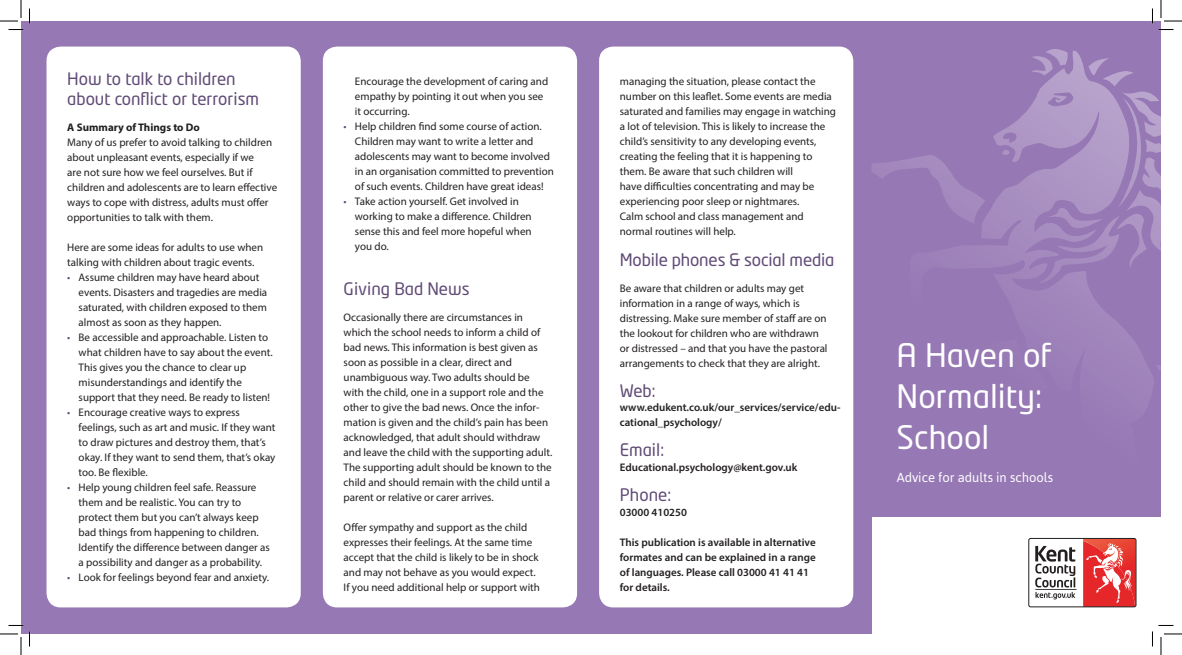
<style>
.page{position:relative;width:1182px;height:655px;background:#fff}
.page>*{position:absolute;margin:0;border:0;box-sizing:border-box;transform-origin:0 0}
.t1{font:32px/41px "Neo Tech Std";color:#fff}
.t2{font:17px "Neo Tech Std";color:#604b76}
.t3{font:17px "Neo Sans Std";color:#604b76}
.t4{font:13px "Asap";color:#fff}
.t5{font:11px/15px "Myriad Pro";color:#231f20}
.t6{font:600 11px/15px "Myriad Pro";color:#231f20}
.t7{font:700 11px "Myriad Pro";color:#231f20}
.s1{color:#604b76}
.s2{font-family:"Neo Sans Std"}
</style>
<div class="page">
<div style="left:21px;top:21px;width:850px;height:612px;background:#9678b4"></div>
<div style="left:47px;top:47px;width:254px;height:560px;background:#fff;border-radius:14px"></div>
<div style="left:323px;top:47px;width:254px;height:560px;background:#fff;border-radius:14px"></div>
<div style="left:599px;top:47px;width:254px;height:560px;background:#fff;border-radius:14px"></div>
<div style="left:867px;top:21px;width:293px;height:495px;background:#9678b4"></div>
<svg style="left:872px;top:49px;width:289px;height:440px"></svg>
<svg style="left:906px;top:49px;width:251px;height:440px"></svg>
<svg style="left:1083px;top:540px;width:51px;height:64px"></svg>
<svg style="left:1035px;top:545px;width:40px;height:54px"></svg>
<hr style="left:1035px;top:588px;width:41px;height:1px;background:#231f20">
<div style="left:1028px;top:538px;width:108px;height:68px;border:1px solid #231f20;border-radius:2px"></div>
<svg style="left:0;top:0;width:30px;height:30px"></svg>
<svg style="left:0;top:624px;width:30px;height:30px"></svg>
<svg style="left:1151px;top:0;width:31px;height:30px"></svg>
<svg style="left:1152px;top:625px;width:30px;height:29px"></svg>
<p class="t2" style="left:67px;top:68px;width:170px">How to talk to children</p>
<p class="t2" style="left:67px;top:88px;width:193px">about conflict or terrorism</p>
<p class="t7" style="left:67px;top:120px;width:134px">A Summary of Things to Do</p>
<p class="t5" style="left:67px;top:134px;width:206px">Many of us prefer to avoid talking to children</p>
<p class="t5" style="left:67px;top:149px;width:188px">about unpleasant events, especially if we</p>
<p class="t5" style="left:67px;top:164px;width:187px">are not sure how we feel ourselves. But if</p>
<p class="t5" style="left:67px;top:179px;width:211px">children and adolescents are to learn effective</p>
<p class="t5" style="left:67px;top:194px;width:203px">ways to cope with distress, adults must offer</p>
<p class="t5" style="left:67px;top:209px;width:147px">opportunities to talk with them.</p>
<p class="t5" style="left:67px;top:239px;width:197px">Here are some ideas for adults to use when</p>
<p class="t5" style="left:67px;top:254px;width:189px">talking with children about tragic events.</p>
<p class="t5" style="left:67px;top:269px;width:194px"><span class="s1">•</span> Assume children may have heard about</p>
<p class="t5" style="left:79px;top:284px;width:190px">events. Disasters and tragedies are media</p>
<p class="t5" style="left:79px;top:299px;width:190px">saturated, with children exposed to them</p>
<p class="t5" style="left:79px;top:314px;width:144px">almost as soon as they happen.</p>
<p class="t5" style="left:67px;top:329px;width:202px"><span class="s1">•</span> Be accessible and approachable. Listen to</p>
<p class="t5" style="left:79px;top:344px;width:196px">what children have to say about the event.</p>
<p class="t5" style="left:79px;top:359px;width:169px">This gives you the chance to clear up</p>
<p class="t5" style="left:79px;top:374px;width:165px">misunderstandings and identify the</p>
<p class="t5" style="left:79px;top:389px;width:193px">support that they need. Be ready to listen!</p>
<p class="t5" style="left:67px;top:404px;width:174px"><span class="s1">•</span> Encourage creative ways to express</p>
<p class="t5" style="left:79px;top:419px;width:198px">feelings, such as art and music. If they want</p>
<p class="t5" style="left:79px;top:434px;width:188px">to draw pictures and destroy them, that’s</p>
<p class="t5" style="left:79px;top:449px;width:198px">okay. If they want to send them, that’s okay</p>
<p class="t5" style="left:79px;top:464px;width:71px">too. Be flexible.</p>
<p class="t5" style="left:67px;top:479px;width:191px"><span class="s1">•</span> Help young children feel safe. Reassure</p>
<p class="t5" style="left:79px;top:494px;width:164px">them and be realistic. You can try to</p>
<p class="t5" style="left:79px;top:509px;width:181px">protect them but you can’t always keep</p>
<p class="t5" style="left:79px;top:524px;width:182px">bad things from happening to children.</p>
<p class="t5" style="left:79px;top:539px;width:193px">Identify the difference between danger as a possibility and danger as a probability.</p>
<p class="t5" style="left:67px;top:569px;width:203px"><span class="s1">•</span> Look for feelings beyond fear and anxiety.</p>
<p class="t5" style="left:355px;top:73px;width:195px">Encourage the development of caring and</p>
<p class="t5" style="left:355px;top:88px;width:190px">empathy by pointing it out when you see it occurring.</p>
<p class="t5" style="left:344px;top:118px;width:200px"><span class="s1">•</span> Help children find some course of action.</p>
<p class="t5" style="left:355px;top:133px;width:180px">Children may want to write a letter and</p>
<p class="t5" style="left:355px;top:148px;width:200px">adolescents may want to become involved in an organisation committed to prevention of such events. Children have great ideas!</p>
<p class="t5" style="left:355px;top:193px;width:178px;text-indent:-11px"><span class="s1">•</span> Take action yourself. Get involved in working to make a difference. Children sense this and feel more hopeful when</p>
<p class="t5" style="left:355px;top:238px;width:35px">you do.</p>
<p class="t2" style="left:344px;top:278px;width:128px">Giving Bad <span class="s2">N</span>ews</p>
<p class="t5" style="left:344px;top:309px;width:181px">Occasionally there are circumstances in</p>
<p class="t5" style="left:344px;top:324px;width:198px">which the school needs to inform a child of bad news. This information is best given as soon as possible in a clear, direct and</p>
<p class="t5" style="left:344px;top:369px;width:210px">unambiguous way. Two adults should be with the child, one in a support role and the other to give the bad news. Once the infor&shy;mation is given and the child’s pain has been acknowledged, that adult should withdraw and leave the child with the supporting adult.<br>The supporting adult should be known to the child and should remain with the child until a parent or relative or carer arrives.</p>
<p class="t5" style="left:344px;top:519px;width:185px">Offer sympathy and support as the child</p>
<p class="t5" style="left:344px;top:534px;width:190px">expresses their feelings. At the same time</p>
<p class="t5" style="left:344px;top:549px;width:196px">accept that the child is likely to be in shock and may not behave as you would expect.</p>
<p class="t5" style="left:344px;top:579px;width:198px">If you need additional help or support with</p>
<p class="t5" style="left:620px;top:74px;width:197px">managing the situation, please contact the</p>
<p class="t5" style="left:620px;top:89px;width:218px">number on this leaflet. Some events are media saturated and families may engage in watching a lot of television. This is likely to increase the child’s sensitivity to any developing events, creating the feeling that it is happening to</p>
<p class="t5" style="left:620px;top:164px;width:196px">them. Be aware that such children will have difficulties concentrating and may be experiencing poor sleep or nightmares.</p>
<p class="t5" style="left:620px;top:209px;width:185px">Calm school and class management and</p>
<p class="t5" style="left:620px;top:224px;width:117px">normal routines will help.</p>
<p class="t2" style="left:620px;top:249px;width:216px"><span class="s2">M</span>obile phones &amp; social media</p>
<p class="t5" style="left:620px;top:281px;width:186px">Be aware that children or adults may get</p>
<p class="t5" style="left:620px;top:296px;width:182px">information in a range of ways, which is</p>
<p class="t5" style="left:620px;top:311px;width:208px">distressing. Make sure member of staff are on</p>
<p class="t5" style="left:620px;top:326px;width:201px">the lookout for children who are withdrawn</p>
<p class="t5" style="left:620px;top:341px;width:209px">or distressed – and that you have the pastoral</p>
<p class="t5" style="left:620px;top:356px;width:202px">arrangements to check that they are alright.</p>
<p class="t3" style="left:620px;top:380px;width:37px">Web:</p>
<p class="t6" style="left:620px;top:399px;width:222px">www.edukent.co.uk/our_services/service/edu&shy;cational_psychology/</p>
<p class="t2" style="left:620px;top:438px;width:46px">Email:</p>
<p class="t6" style="left:620px;top:459px;width:179px">Educational.psychology@kent.gov.uk</p>
<p class="t2" style="left:620px;top:483px;width:53px">Phone:</p>
<p class="t6" style="left:620px;top:504px;width:69px">03000 410250</p>
<p class="t6" style="left:620px;top:534px;width:197px">This publication is available in alternative</p>
<p class="t6" style="left:620px;top:549px;width:197px">formates and can be explained in a range of languages. Please call 03000 41 41 41 for details.</p>
<p class="t1" style="left:896px;top:333px;width:157px">A Haven of<br><span class="s2">N</span>ormality:</p>
<p class="t1" style="left:896px;top:415px;width:94px">School</p>
<p class="t4" style="left:896px;top:470px;width:158px">Advice for adults in schools</p>
</div>
